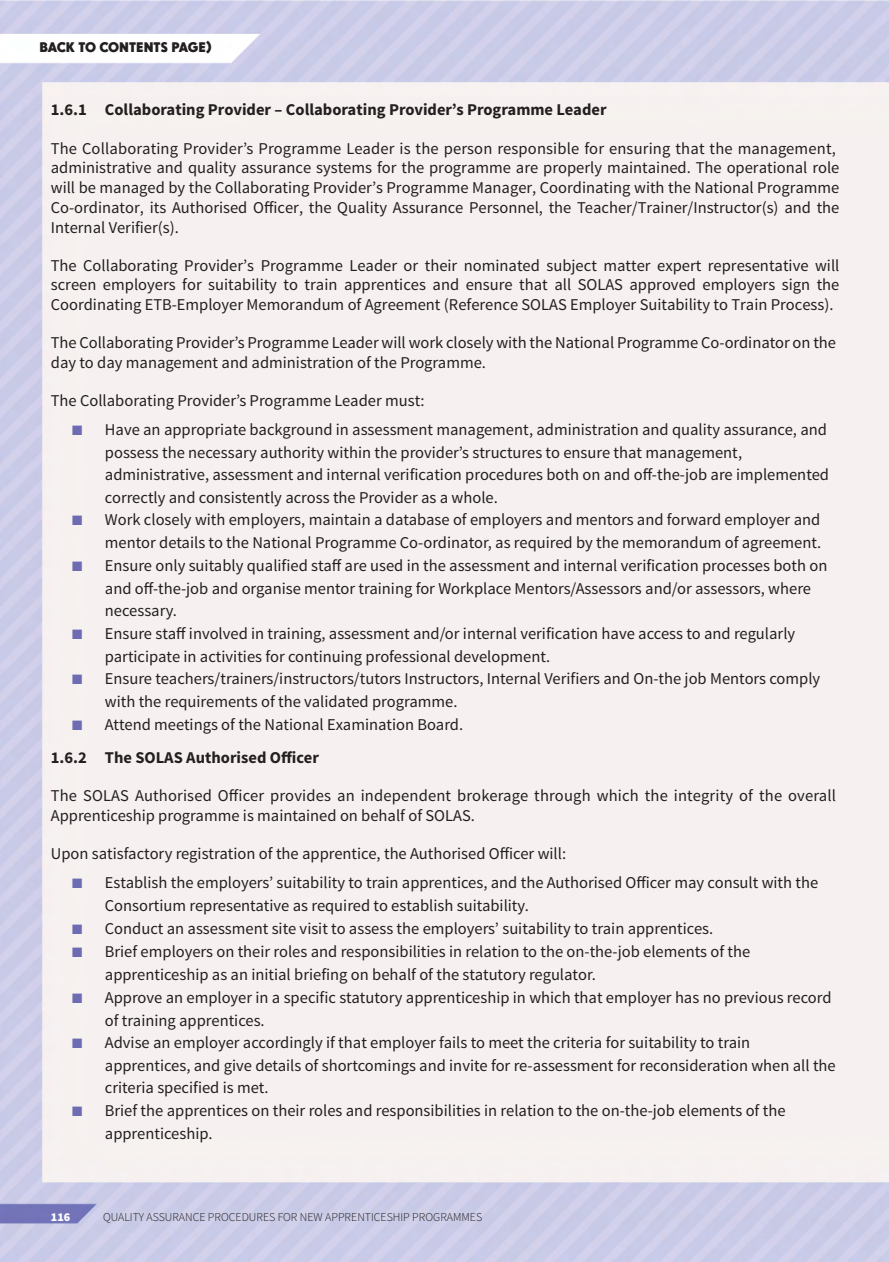
<style>
.page{position:relative;width:889px;height:1262px;background:#fff}
.page>*{position:absolute;margin:0;border:0;box-sizing:border-box;transform-origin:0 0}
.t1{font:16.5px/19.8px "Source Sans Pro";color:#231f20}
.t2{font:700 16.5px "Source Sans Pro";color:#231f20}
.t3{font:700 13.5px "Super Grotesk Pro";color:#231f20}
.t4{font:13.5px "Zapf Dingbats ITC";color:#6d6cb2}
.t5{font:300 12px "Source Sans Pro";color:#231f20}
.t6{font:900 12px "Source Sans Pro";color:#fff}
.s1{color:#6d6cb2}
</style>
<div class="page">
<p class="t3" style="left:39px;top:42px;width:168px">BACK TO CONTENTS PAGE</p>
<h4 class="t2" style="left:51px;top:104px;width:557px">1.6.1 Collaborating Provider – Collaborating Provider’s Programme Leader</h4>
<p class="t1" style="left:51px;top:139px;width:790px">The Collaborating Provider’s Programme Leader is the person responsible for ensuring that the management, administrative and quality assurance systems for the programme are properly maintained. The operational role will be managed by the Collaborating Provider’s Programme Manager, Coordinating with the National Programme Co-ordinator, its Authorised Officer, the Quality Assurance Personnel, the Teacher/Trainer/Instructor(s) and the Internal Verifier(s).</p>
<p class="t1" style="left:51px;top:256px;width:790px;text-align:justify">The Collaborating Provider’s Programme Leader or their nominated subject matter expert representative will screen employers for suitability to train apprentices and ensure that all SOLAS approved employers sign the Coordinating ETB-Employer Memorandum of Agreement (Reference SOLAS Employer Suitability to Train Process).</p>
<p class="t1" style="left:51px;top:334px;width:786px">The Collaborating Provider’s Programme Leader will work closely with the National Programme Co-ordinator on the day to day management and administration of the Programme.</p>
<p class="t1" style="left:51px;top:391px;width:375px">The Collaborating Provider’s Programme Leader must:</p>
<p class="t4" style="left:72px;top:422px;width:12px">■</p>
<p class="t1" style="left:105px;top:421px;width:723px">Have an appropriate background in assessment management, administration and quality assurance, and</p>
<p class="t1" style="left:105px;top:444px;width:639px">possess the necessary authority within the provider’s structures to ensure that management,</p>
<p class="t1" style="left:105px;top:466px;width:725px">administrative, assessment and internal verification procedures both on and off-the-job are implemented</p>
<p class="t1" style="left:105px;top:488px;width:394px">correctly and consistently across the Provider as a whole.</p>
<p class="t4" style="left:72px;top:512px;width:12px">■</p>
<p class="t1" style="left:105px;top:511px;width:717px">Work closely with employers, maintain a database of employers and mentors and forward employer and</p>
<p class="t1" style="left:105px;top:534px;width:718px">mentor details to the National Programme Co-ordinator, as required by the memorandum of agreement.</p>
<p class="t4" style="left:72px;top:558px;width:12px">■</p>
<p class="t1" style="left:105px;top:557px;width:724px">Ensure only suitably qualified staff are used in the assessment and internal verification processes both on</p>
<p class="t1" style="left:105px;top:579px;width:707px">and off-the-job and organise mentor training for Workplace Mentors/Assessors and/or assessors, where</p>
<p class="t1" style="left:105px;top:602px;width:74px">necessary.</p>
<p class="t4" style="left:72px;top:626px;width:12px">■</p>
<p class="t1" style="left:105px;top:624px;width:692px">Ensure staff involved in training, assessment and/or internal verification have access to and regularly</p>
<p class="t1" style="left:105px;top:647px;width:447px">participate in activities for continuing professional development.</p>
<p class="t4" style="left:72px;top:671px;width:12px">■</p>
<p class="t1" style="left:105px;top:670px;width:717px">Ensure teachers/trainers/instructors/tutors Instructors, Internal Verifiers and On-the job Mentors comply</p>
<p class="t1" style="left:105px;top:693px;width:354px">with the requirements of the validated programme.</p>
<p class="t4" style="left:72px;top:717px;width:12px">■</p>
<p class="t1" style="left:105px;top:715px;width:360px">Attend meetings of the National Examination Board.</p>
<p class="t2" style="left:51px;top:751px;width:38px">1.6.2</p>
<p class="t2" style="left:105px;top:751px;width:215px">The SOLAS Authorised Officer</p>
<p class="t1" style="left:51px;top:787px;width:786px">The SOLAS Authorised Officer provides an independent brokerage through which the integrity of the overall<br>Apprenticeship programme is maintained on behalf of SOLAS.</p>
<p class="t1" style="left:51px;top:844px;width:517px">Upon satisfactory registration of the apprentice, the Authorised Officer will:</p>
<p class="t1" style="left:105px;top:872px;width:715px;line-height:22.6px;text-indent:-33px"><span class="s1">■</span> Establish the employers’ suitability to train apprentices, and the Authorised Officer may consult with the<br>Consortium representative as required to establish suitability.</p>
<p class="t1" style="left:72px;top:919px;width:642px"><span class="s1">■</span> Conduct an assessment site visit to assess the employers’ suitability to train apprentices.</p>
<p class="t1" style="left:105px;top:941px;width:647px;line-height:22.6px;text-indent:-33px"><span class="s1">■</span> Brief employers on their roles and responsibilities in relation to the on-the-job elements of the apprenticeship as an initial briefing on behalf of the statutory regulator.</p>
<p class="t1" style="left:105px;top:987px;width:728px;line-height:22.6px;text-indent:-33px"><span class="s1">■</span> Approve an employer in a specific statutory apprenticeship in which that employer has no previous record of training apprentices.</p>
<p class="t1" style="left:105px;top:1032px;width:732px;line-height:22.5px;text-indent:-33px"><span class="s1">■</span> Advise an employer accordingly if that employer fails to meet the criteria for suitability to train apprentices, and give details of shortcomings and invite for re-assessment for reconsideration when all the criteria specified is met.</p>
<p class="t1" style="left:105px;top:1100px;width:682px;line-height:22.6px;text-indent:-33px"><span class="s1">■</span> Brief the apprentices on their roles and responsibilities in relation to the on-the-job elements of the apprenticeship.</p>
<p class="t6" style="left:51px;top:1212px;width:21px">116</p>
<p class="t5" style="left:103px;top:1211px;width:380px">QUALITY ASSURANCE PROCEDURES FOR NEW APPRENTICESHIP PROGRAMMES</p>
</div>
